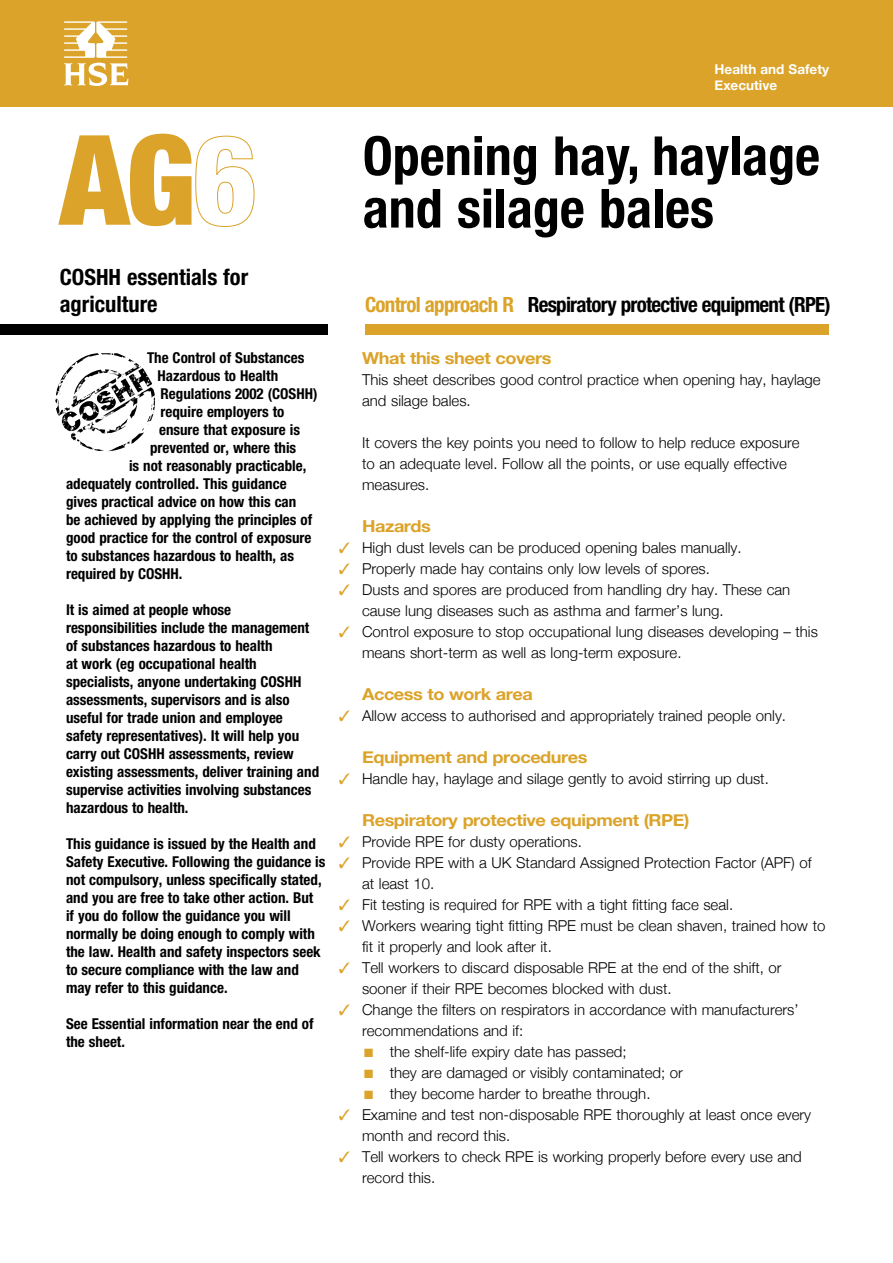
<style>
.page{position:relative;width:893px;height:1263px;background:#fff}
.page>*{position:absolute;margin:0;border:0;box-sizing:border-box;transform-origin:0 0}
.t1{font:900 condensed 125.1px "Helvetica Neue";color:#dba329}
.t2{font:700 condensed 54px/52.5px "Helvetica Neue LT";color:#000}
.t3{font:700 condensed 22.5px/27px "Helvetica Neue LT";color:#000}
.t4{font:700 condensed 21px "Helvetica Neue LT";letter-spacing:-.035em;color:#000}
._5_subhead{font:700 16.5px "Helvetica Neue";letter-spacing:-.025em;color:#dba329;scale:1.1 1}
._4_body_text{font:300 15px/21px "Helvetica Neue";color:#000}
._4_body_text-2{font:700 condensed 15px/18px "Helvetica Neue LT";color:#000}
.t5{font:700 13.5px/16.5px "Helvetica Neue";color:#fff}
.s1{color:#dba329}
</style>
<div class="page">
<div style="left:0;top:0;width:893px;height:106px;background:#dba329"></div>
<svg style="left:64px;top:21px;width:64px;height:65px"></svg>
<div style="left:366px;top:324px;width:463px;height:10px;background:#dba329"></div>
<div style="left:0;top:324px;width:327px;height:10px;background:#000"></div>
<img style="left:55px;top:353px;width:101px;height:99px">
<svg style="left:195px;top:135px;width:60px;height:92px"></svg>
<p class="t5" style="left:715px;top:61px;width:116px">Health and Safety<br>Executive</p>
<p class="t1" style="left:60px;top:77px;width:137px">AG</p>
<p class="t3" style="left:60px;top:263px;width:190px">COSHH essentials for agriculture</p>
<p class="_4_body_text-2" style="left:147px;top:349px;width:159px">The Control of Substances</p>
<p class="_4_body_text-2" style="left:158px;top:367px;width:122px">Hazardous to Health</p>
<p class="_4_body_text-2" style="left:161px;top:385px;width:158px">Regulations 2002 (COSHH)</p>
<p class="_4_body_text-2" style="left:161px;top:403px;width:125px">require employers to</p>
<p class="_4_body_text-2" style="left:159px;top:421px;width:142px">ensure that exposure is</p>
<p class="_4_body_text-2" style="left:150px;top:439px;width:148px">prevented or, where this</p>
<p class="_4_body_text-2" style="left:129px;top:457px;width:179px">is not reasonably practicable,</p>
<p class="_4_body_text-2" style="left:66px;top:475px;width:222px">adequately controlled. This guidance</p>
<p class="_4_body_text-2" style="left:66px;top:493px;width:232px">gives practical advice on how this can</p>
<p class="_4_body_text-2" style="left:66px;top:511px;width:248px">be achieved by applying the principles of</p>
<p class="_4_body_text-2" style="left:66px;top:529px;width:247px">good practice for the control of exposure</p>
<p class="_4_body_text-2" style="left:66px;top:547px;width:229px">to substances hazardous to health, as</p>
<p class="_4_body_text-2" style="left:66px;top:565px;width:118px">required by COSHH.</p>
<p class="_4_body_text-2" style="left:66px;top:601px;width:255px">It is aimed at people whose responsibilities include the management of substances hazardous to health<br>at work (eg occupational health specialists, anyone undertaking COSHH assessments, supervisors and is also useful for trade union and employee safety representatives). It will help you carry out COSHH assessments, review existing assessments, deliver training and supervise activities involving substances hazardous to health.</p>
<p class="_4_body_text-2" style="left:66px;top:835px;width:261px">This guidance is issued by the Health and Safety Executive. Following the guidance is not compulsory, unless specifically stated, and you are free to take other action. But<br>if you do follow the guidance you will normally be doing enough to comply with the law. Health and safety inspectors seek to secure compliance with the law and may refer to this guidance.</p>
<p class="_4_body_text-2" style="left:66px;top:1015px;width:249px">See Essential information near the end of the sheet.</p>
<p class="t2" style="left:363px;top:129px;width:459px">Opening hay, haylage and silage bales</p>
<p class="t4" style="left:365px;top:291px;width:467px"><span class="s1">Control approach R</span> Respiratory protective equipment (RPE)</p>
<p class="_5_subhead" style="left:362px;top:345px;width:174px">What this sheet covers</p>
<p class="_4_body_text" style="left:362px;top:368px;width:460px">This sheet describes good control practice when opening hay, haylage and silage bales.</p>
<p class="_4_body_text" style="left:362px;top:431px;width:439px">It covers the key points you need to follow to help reduce exposure to an adequate level. Follow all the points, or use equally effective measures.</p>
<p class="_5_subhead" style="left:362px;top:513px;width:64px">Hazards</p>
<p class="_4_body_text" style="left:339px;top:536px;width:404px"><span class="s1">✓</span> High dust levels can be produced opening bales manually.</p>
<p class="_4_body_text" style="left:339px;top:557px;width:373px"><span class="s1">✓</span> Properly made hay contains only low levels of spores.</p>
<p class="_4_body_text" style="left:362px;top:578px;width:430px;text-indent:-23px"><span class="s1">✓</span> Dusts and spores are produced from handling dry hay. These can cause lung diseases such as asthma and farmer’s lung.</p>
<p class="_4_body_text" style="left:362px;top:620px;width:457px;text-indent:-23px"><span class="s1">✓</span> Control exposure to stop occupational lung diseases developing – this means short-term as well as long-term exposure.</p>
<p class="_5_subhead" style="left:362px;top:681px;width:157px">Access to work area</p>
<p class="_4_body_text" style="left:339px;top:704px;width:449px"><span class="s1">✓</span> Allow access to authorised and appropriately trained people only.</p>
<p class="_5_subhead" style="left:362px;top:744px;width:206px">Equipment and procedures</p>
<p class="_4_body_text" style="left:339px;top:767px;width:432px"><span class="s1">✓</span> Handle hay, haylage and silage gently to avoid stirring up dust.</p>
<p class="_5_subhead" style="left:362px;top:807px;width:299px">Respiratory protective equipment (RPE)</p>
<p class="_4_body_text" style="left:339px;top:830px;width:245px"><span class="s1">✓</span> Provide RPE for dusty operations.</p>
<p class="_4_body_text" style="left:362px;top:851px;width:451px;text-indent:-23px"><span class="s1">✓</span> Provide RPE with a UK Standard Assigned Protection Factor (APF) of at least 10.</p>
<p class="_4_body_text" style="left:339px;top:893px;width:396px"><span class="s1">✓</span> Fit testing is required for RPE with a tight fitting face seal.</p>
<p class="_4_body_text" style="left:362px;top:914px;width:465px;text-indent:-23px"><span class="s1">✓</span> Workers wearing tight fitting RPE must be clean shaven, trained how to fit it properly and look after it.</p>
<p class="_4_body_text" style="left:362px;top:956px;width:421px;text-indent:-23px"><span class="s1">✓</span> Tell workers to discard disposable RPE at the end of the shift, or sooner if their RPE becomes blocked with dust.</p>
<p class="_4_body_text" style="left:362px;top:998px;width:438px;text-indent:-23px"><span class="s1">✓</span> Change the filters on respirators in accordance with manufacturers’ recommendations and if:</p>
<p class="_4_body_text" style="left:364px;top:1040px;width:264px"><span class="s1">■</span> the shelf-life expiry date has passed;</p>
<p class="_4_body_text" style="left:364px;top:1061px;width:320px"><span class="s1">■</span> they are damaged or visibly contaminated; or</p>
<p class="_4_body_text" style="left:364px;top:1082px;width:288px"><span class="s1">■</span> they become harder to breathe through.</p>
<p class="_4_body_text" style="left:362px;top:1103px;width:451px;text-indent:-23px"><span class="s1">✓</span> Examine and test non-disposable RPE thoroughly at least once every month and record this.</p>
<p class="_4_body_text" style="left:362px;top:1145px;width:441px;text-indent:-23px"><span class="s1">✓</span> Tell workers to check RPE is working properly before every use and record this.</p>
</div>
